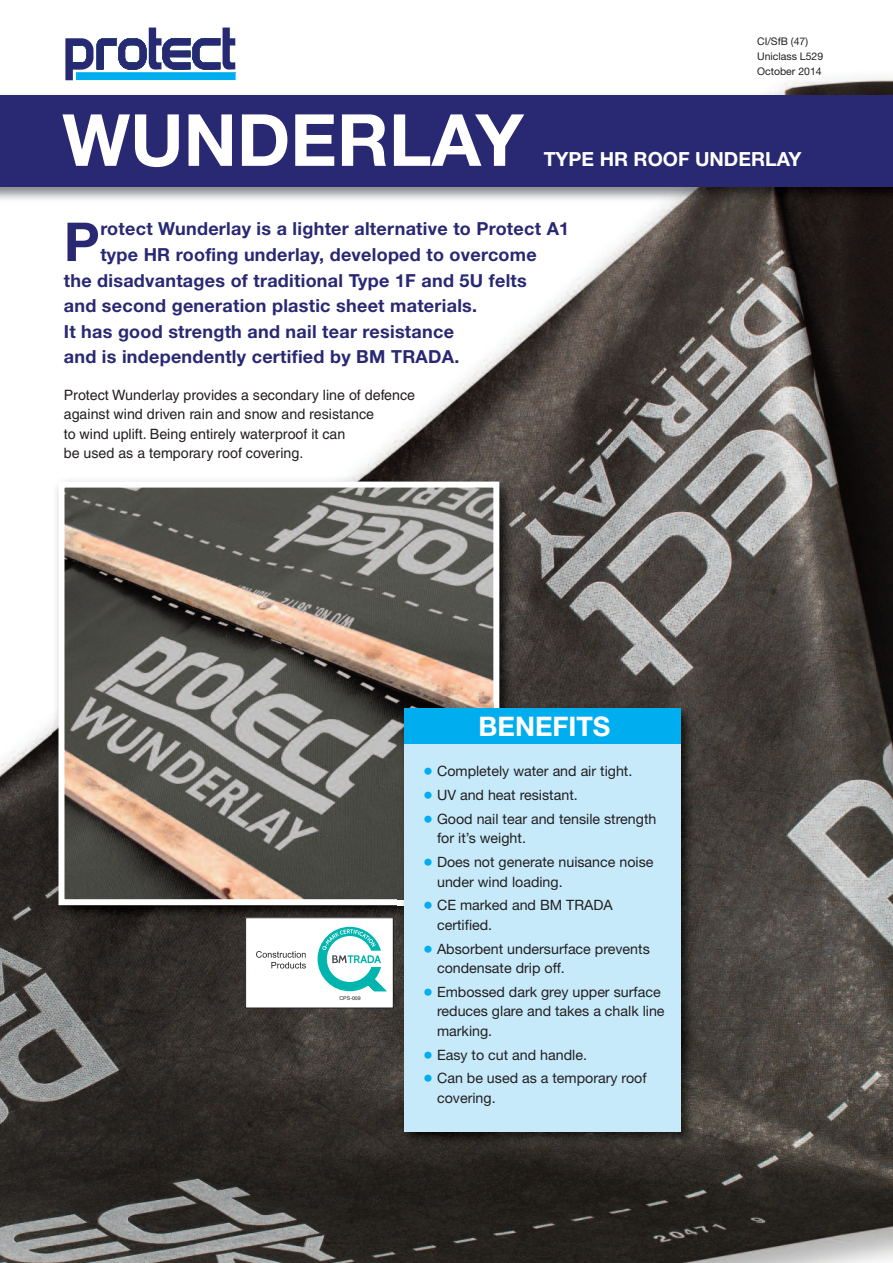
<style>
.page{position:relative;width:893px;height:1263px;background:#fff}
.page>*{position:absolute;margin:0;border:0;box-sizing:border-box;transform-origin:0 0}
.t1{font:700 72px "Helvetica Neue LT Std";color:#fff}
.t2{font:700 53.7px "Helvetica Neue LT Std";color:#292873}
.t3{font:700 27px "Helvetica Neue LT Std";color:#fff}
.t4{font:700 19.5px "Helvetica Neue LT Std";color:#fff}
.t5{font:700 18px "Helvetica Neue LT Std";letter-spacing:.015em;color:#292873}
.t6{font:14.25px/19.5px "Helvetica Neue LT Std";color:#231f20}
.t7{font:14.25px/19.5px "Helvetica";color:#231f20}
.t8{font:10.5px/15px "Helvetica Neue LT Std";color:#231f20}
.t9{font:5.25px "Helvetica";color:#231f20}
.s1{font-family:"Universal Newswith Comm Pi";color:#00aeef}
</style>
<div class="page">
<img style="left:0;top:78px;width:893px;height:1185px">
<svg style="left:65px;top:28px;width:171px;height:52px"></svg>
<img style="left:0;top:88px;width:893px;height:117px">
<img style="left:55px;top:88px;width:197px;height:7px">
<div style="left:0;top:95px;width:893px;height:91px;background:#292873"></div>
<img style="left:52px;top:475px;width:467px;height:450px">
<img style="left:65px;top:489px;width:427px;height:409px">
<div style="left:58px;top:482px;width:441px;height:423px;border:6px solid #fff"></div>
<div style="left:246px;top:918px;width:147px;height:90px;background:#fff"></div>
<div style="left:245px;top:917px;width:148px;height:91px;border:1px solid #231f20"></div>
<svg style="left:256px;top:926px;width:131px;height:66px"></svg>
<img style="left:398px;top:702px;width:303px;height:449px">
<div style="left:404px;top:709px;width:277px;height:422px;background:#c6eafa"></div>
<div style="left:404px;top:709px;width:277px;height:35px;background:#00aeef"></div>
<h1 class="t1" style="left:62px;top:114px;width:463px">WUNDERLAY</h1>
<p class="t8" style="left:757px;top:35px;width:68px">CI/SfB (47)<br>Uniclass L529<br>October 2014</p>
<h3 class="t4" style="left:544px;top:152px;width:259px">TYPE HR ROOF UNDERLAY</h3>
<h2 class="t2" style="left:64px;top:223px;width:37px">P</h2>
<p class="t5" style="left:100px;top:223px;width:470px">rotect Wunderlay is a lighter alternative to Protect A1</p>
<p class="t5" style="left:100px;top:248px;width:438px">type HR roofing underlay, developed to overcome</p>
<p class="t5" style="left:64px;top:274px;width:465px">the disadvantages of traditional Type 1F and 5U felts</p>
<p class="t5" style="left:64px;top:299px;width:415px">and second generation plastic sheet materials.</p>
<p class="t5" style="left:64px;top:325px;width:392px">It has good strength and nail tear resistance</p>
<p class="t5" style="left:64px;top:350px;width:397px">and is independently certified by BM TRADA.</p>
<p class="t7" style="left:64px;top:386px;width:353px">Protect Wunderlay provides a secondary line of defence against wind driven rain and snow and resistance<br>to wind uplift. Being entirely waterproof it can<br>be used as a temporary roof covering.</p>
<p class="t9" style="left:340px;top:996px;width:23px">CPS-009</p>
<h3 class="t3" style="left:478px;top:716px;width:134px">BENEFITS</h3>
<p class="t6" style="left:424px;top:763px;width:210px"><span class="s1">●</span> Completely water and air tight.</p>
<p class="t6" style="left:424px;top:786px;width:155px"><span class="s1">●</span> UV and heat resistant.</p>
<p class="t6" style="left:437px;top:810px;width:221px;text-indent:-13px"><span class="s1">●</span> Good nail tear and tensile strength for it’s weight.</p>
<p class="t6" style="left:437px;top:853px;width:218px;text-indent:-13px"><span class="s1">●</span> Does not generate nuisance noise under wind loading.</p>
<p class="t6" style="left:437px;top:897px;width:177px;text-indent:-13px"><span class="s1">●</span> CE marked and BM TRADA certified.</p>
<p class="t6" style="left:437px;top:940px;width:214px;text-indent:-13px"><span class="s1">●</span> Absorbent undersurface prevents condensate drip off.</p>
<p class="t6" style="left:437px;top:983px;width:229px;text-indent:-13px"><span class="s1">●</span> Embossed dark grey upper surface reduces glare and takes a chalk line marking.</p>
<p class="t6" style="left:424px;top:1046px;width:164px"><span class="s1">●</span> Easy to cut and handle.</p>
<p class="t6" style="left:437px;top:1070px;width:211px;text-indent:-13px"><span class="s1">●</span> Can be used as a temporary roof covering.</p>
</div>
